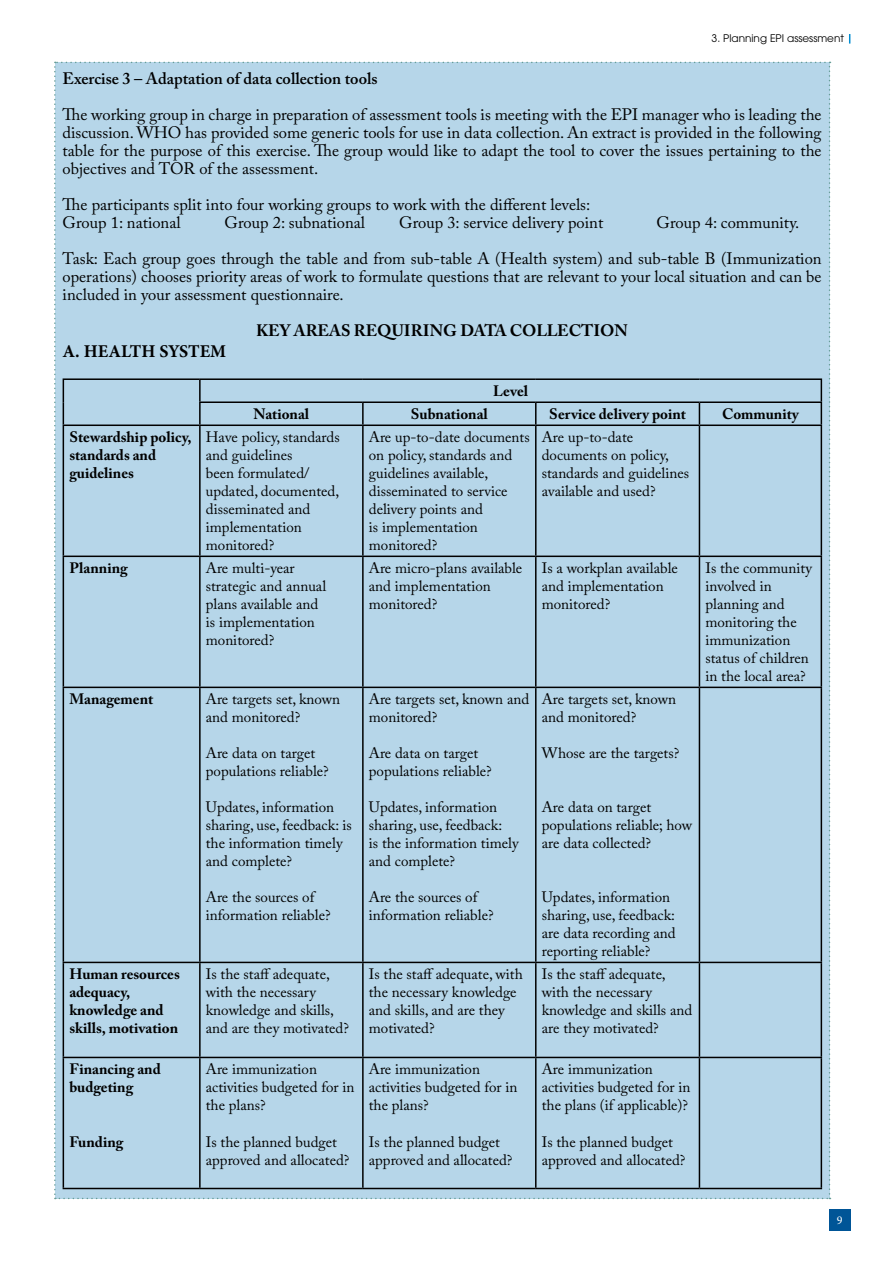
<style>
.page{position:relative;width:893px;height:1263px;background:#fff}
.page>*{position:absolute;margin:0;border:0;box-sizing:border-box;transform-origin:0 0}
.t1{font:700 18px "Minion Pro";color:#000}
.t2{font:16.5px/18px "Adobe Caslon Pro";color:#000}
.t3{font:600 16.5px "Adobe Caslon Pro";color:#000}
.t4{font:700 16.5px "Adobe Caslon Pro";color:#000}
.t5{font:15px/18px "Adobe Caslon Pro";color:#000}
.t6{font:700 15px/18px "Adobe Caslon Pro";color:#000}
.t7{font:12px "Minion Pro";color:#fff}
.t8{font:10.5px "ITC Avant Garde Pro";color:#000}
</style>
<div class="page">
<div style="left:829px;top:1210px;width:21px;height:21px;background:#005597"></div>
<div style="left:54px;top:62px;width:776px;height:1137px;background:#b6d6e9"></div>
<hr style="left:63px;top:424px;width:137px;height:2px;background:#000">
<hr style="left:63px;top:426px;width:1px;height:129px;background:#000">
<hr style="left:200px;top:424px;width:163px;height:2px;background:#000">
<hr style="left:199px;top:426px;width:2px;height:129px;background:#000">
<hr style="left:363px;top:424px;width:173px;height:2px;background:#000">
<hr style="left:362px;top:426px;width:2px;height:129px;background:#000">
<hr style="left:536px;top:424px;width:163px;height:2px;background:#000">
<hr style="left:535px;top:426px;width:1px;height:129px;background:#000">
<hr style="left:699px;top:424px;width:123px;height:2px;background:#000">
<hr style="left:699px;top:426px;width:1px;height:129px;background:#000">
<hr style="left:821px;top:426px;width:1px;height:129px;background:#000">
<hr style="left:63px;top:555px;width:137px;height:2px;background:#000">
<hr style="left:63px;top:557px;width:1px;height:130px;background:#000">
<hr style="left:200px;top:555px;width:163px;height:2px;background:#000">
<hr style="left:199px;top:557px;width:2px;height:130px;background:#000">
<hr style="left:363px;top:555px;width:173px;height:2px;background:#000">
<hr style="left:362px;top:557px;width:2px;height:130px;background:#000">
<hr style="left:536px;top:555px;width:163px;height:2px;background:#000">
<hr style="left:535px;top:557px;width:1px;height:130px;background:#000">
<hr style="left:699px;top:555px;width:123px;height:2px;background:#000">
<hr style="left:699px;top:557px;width:1px;height:130px;background:#000">
<hr style="left:821px;top:557px;width:1px;height:130px;background:#000">
<hr style="left:63px;top:687px;width:137px;height:1px;background:#000">
<hr style="left:63px;top:688px;width:1px;height:274px;background:#000">
<hr style="left:200px;top:687px;width:163px;height:1px;background:#000">
<hr style="left:199px;top:688px;width:2px;height:274px;background:#000">
<hr style="left:363px;top:687px;width:173px;height:1px;background:#000">
<hr style="left:362px;top:688px;width:2px;height:274px;background:#000">
<hr style="left:536px;top:687px;width:163px;height:1px;background:#000">
<hr style="left:535px;top:688px;width:1px;height:274px;background:#000">
<hr style="left:699px;top:687px;width:123px;height:1px;background:#000">
<hr style="left:699px;top:688px;width:1px;height:274px;background:#000">
<hr style="left:821px;top:688px;width:1px;height:274px;background:#000">
<hr style="left:63px;top:962px;width:137px;height:1px;background:#000">
<hr style="left:63px;top:963px;width:1px;height:94px;background:#000">
<hr style="left:200px;top:962px;width:163px;height:1px;background:#000">
<hr style="left:199px;top:963px;width:2px;height:94px;background:#000">
<hr style="left:363px;top:962px;width:173px;height:1px;background:#000">
<hr style="left:362px;top:963px;width:2px;height:94px;background:#000">
<hr style="left:536px;top:962px;width:163px;height:1px;background:#000">
<hr style="left:535px;top:963px;width:1px;height:94px;background:#000">
<hr style="left:699px;top:962px;width:123px;height:1px;background:#000">
<hr style="left:699px;top:963px;width:1px;height:94px;background:#000">
<hr style="left:821px;top:963px;width:1px;height:94px;background:#000">
<hr style="left:63px;top:1057px;width:137px;height:1px;background:#000">
<hr style="left:63px;top:1058px;width:1px;height:130px;background:#000">
<hr style="left:200px;top:1057px;width:163px;height:1px;background:#000">
<hr style="left:199px;top:1058px;width:2px;height:130px;background:#000">
<hr style="left:363px;top:1057px;width:173px;height:1px;background:#000">
<hr style="left:362px;top:1058px;width:2px;height:130px;background:#000">
<hr style="left:536px;top:1057px;width:163px;height:1px;background:#000">
<hr style="left:535px;top:1058px;width:1px;height:130px;background:#000">
<hr style="left:699px;top:1057px;width:123px;height:1px;background:#000">
<hr style="left:699px;top:1058px;width:1px;height:130px;background:#000">
<hr style="left:821px;top:1058px;width:1px;height:130px;background:#000">
<hr style="left:63px;top:1188px;width:137px;height:1px;background:#000">
<hr style="left:200px;top:1188px;width:163px;height:1px;background:#000">
<hr style="left:363px;top:1188px;width:173px;height:1px;background:#000">
<hr style="left:536px;top:1188px;width:163px;height:1px;background:#000">
<hr style="left:699px;top:1188px;width:123px;height:1px;background:#000">
<p class="t8" style="left:712px;top:31px;width:134px">3. Planning EPI assessment</p>
<p class="t3" style="left:63px;top:68px;width:316px">Exercise 3 – Adaptation of data collection tools</p>
<p class="t2" style="left:63px;top:105px;width:760px;text-align:justify">The working group in charge in preparation of assessment tools is meeting with the EPI manager who is leading the discussion. WHO has provided some generic tools for use in data collection. An extract is provided in the following table for the purpose of this exercise. The group would like to adapt the tool to cover the issues pertaining to the objectives and TOR of the assessment.</p>
<p class="t2" style="left:63px;top:195px;width:529px">The participants split into four working groups to work with the different levels:<br>Group 1: national</p>
<p class="t2" style="left:63px;top:204px;width:760px;line-height:36px;text-indent:594px">Group 4: community.<br>Task: Each group goes through the table and from sub-table A (Health system) and sub-table B (Immunization</p>
<p class="t2" style="left:63px;top:267px;width:760px">operations) chooses priority areas of work to formulate questions that are relevant to your local situation and can be included in your assessment questionnaire.</p>
<p class="t4" style="left:256px;top:320px;width:373px">KEY AREAS REQUIRING DATA COLLECTION</p>
<p class="t1" style="left:63px;top:339px;width:165px">A. HEALTH SYSTEM</p>
<p class="t6" style="left:493px;top:382px;width:37px">Level</p>
<p class="t6" style="left:253px;top:405px;width:57px">National</p>
<p class="t6" style="left:411px;top:405px;width:79px">Subnational</p>
<p class="t6" style="left:549px;top:405px;width:138px">Service delivery point</p>
<p class="t6" style="left:722px;top:405px;width:78px">Community</p>
<p class="t6" style="left:69px;top:428px;width:124px">Stewardship policy, standards and guidelines</p>
<p class="t5" style="left:206px;top:428px;width:135px">Have policy, standards and guidelines<br>been formulated/ updated, documented, disseminated and implementation monitored?</p>
<p class="t5" style="left:369px;top:428px;width:162px">Are up-to-date documents on policy, standards and guidelines available, disseminated to service delivery points and<br>is implementation monitored?</p>
<p class="t5" style="left:542px;top:428px;width:149px">Are up-to-date documents on policy, standards and guidelines available and used?</p>
<p class="t6" style="left:69px;top:559px;width:60px">Planning</p>
<p class="t5" style="left:206px;top:559px;width:122px">Are multi-year strategic and annual plans available and is implementation monitored?</p>
<p class="t5" style="left:369px;top:559px;width:155px">Are micro-plans available and implementation monitored?</p>
<p class="t5" style="left:542px;top:559px;width:138px">Is a workplan available and implementation monitored?</p>
<p class="t5" style="left:705px;top:559px;width:108px">Is the community involved in planning and monitoring the immunization status of children in the local area?</p>
<p class="t6" style="left:69px;top:690px;width:85px">Management</p>
<p class="t5" style="left:206px;top:690px;width:136px">Are targets set, known and monitored?</p>
<p class="t5" style="left:206px;top:744px;width:124px">Are data on target populations reliable?</p>
<p class="t5" style="left:206px;top:798px;width:148px">Updates, information sharing, use, feedback: is the information timely and complete?</p>
<p class="t5" style="left:206px;top:888px;width:126px">Are the sources of information reliable?</p>
<p class="t2" style="left:225px;top:213px;width:142px">Group 2: subnational</p>
<p class="t2" style="left:399px;top:213px;width:206px">Group 3: service delivery point</p>
<p class="t5" style="left:369px;top:690px;width:162px">Are targets set, known and monitored?</p>
<p class="t5" style="left:369px;top:744px;width:124px">Are data on target populations reliable?</p>
<p class="t5" style="left:369px;top:798px;width:151px">Updates, information sharing, use, feedback:<br>is the information timely and complete?</p>
<p class="t5" style="left:369px;top:888px;width:126px">Are the sources of information reliable?</p>
<p class="t5" style="left:542px;top:690px;width:136px">Are targets set, known and monitored?</p>
<p class="t5" style="left:542px;top:744px;width:139px">Whose are the targets?</p>
<p class="t5" style="left:542px;top:798px;width:152px">Are data on target populations reliable; how are data collected?</p>
<p class="t5" style="left:542px;top:888px;width:135px">Updates, information sharing, use, feedback: are data recording and reporting reliable?</p>
<p class="t6" style="left:69px;top:965px;width:112px">Human resources adequacy, knowledge and skills, motivation</p>
<p class="t5" style="left:206px;top:965px;width:145px">Is the staff adequate, with the necessary knowledge and skills, and are they motivated?</p>
<p class="t5" style="left:369px;top:965px;width:155px">Is the staff adequate, with the necessary knowledge and skills, and are they motivated?</p>
<p class="t5" style="left:542px;top:965px;width:152px">Is the staff adequate, with the necessary knowledge and skills and are they motivated?</p>
<p class="t6" style="left:69px;top:1060px;width:93px">Financing and budgeting</p>
<p class="t6" style="left:69px;top:1132px;width:56px">Funding</p>
<p class="t5" style="left:206px;top:1060px;width:150px">Are immunization activities budgeted for in the plans?</p>
<p class="t5" style="left:206px;top:1132px;width:145px">Is the planned budget approved and allocated?</p>
<p class="t5" style="left:369px;top:1060px;width:150px">Are immunization activities budgeted for in the plans?</p>
<p class="t5" style="left:369px;top:1132px;width:145px">Is the planned budget approved and allocated?</p>
<p class="t5" style="left:542px;top:1060px;width:150px">Are immunization activities budgeted for in the plans (if applicable)?</p>
<p class="t5" style="left:542px;top:1132px;width:145px">Is the planned budget approved and allocated?</p>
<p class="t7" style="left:837px;top:1212px;width:7px">9</p>
</div>
